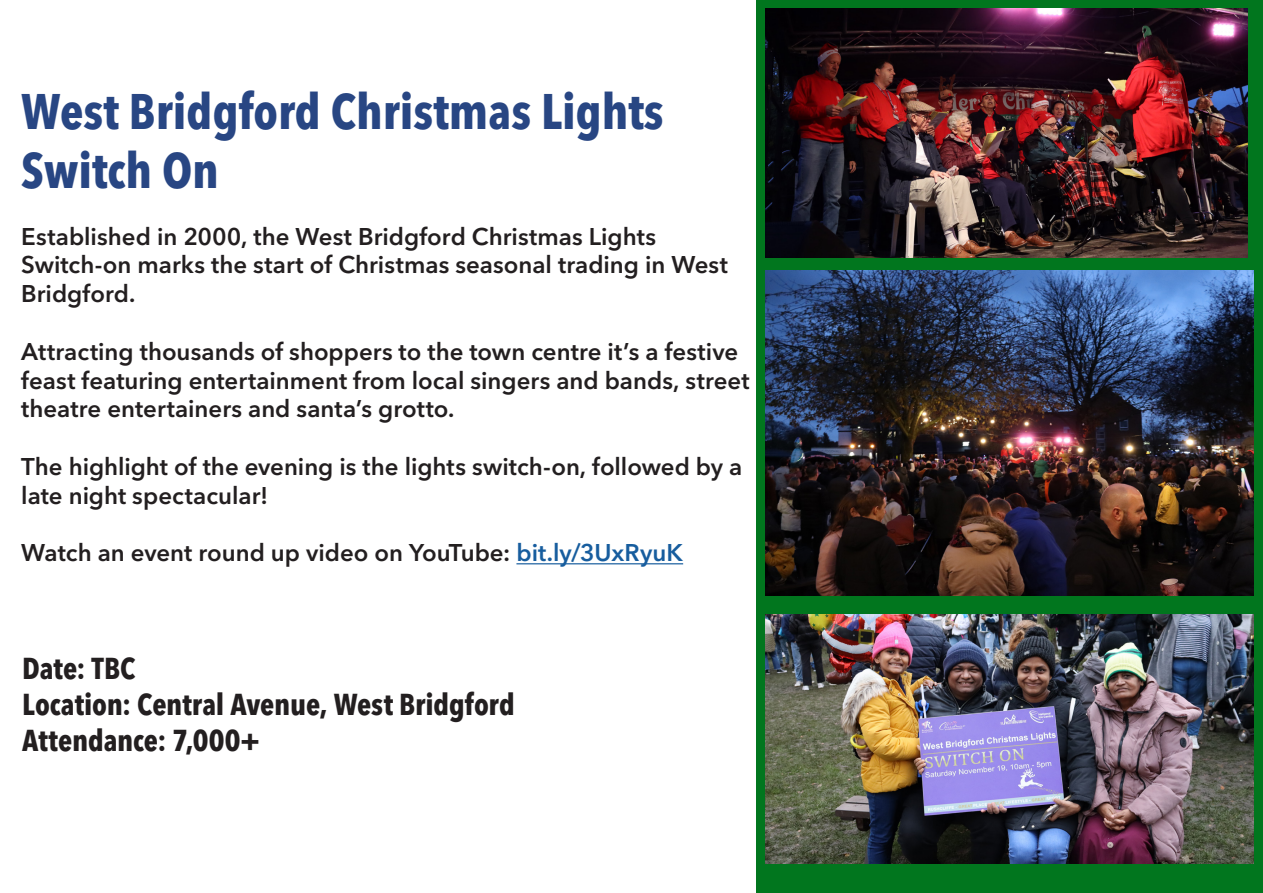
<style>
.page{position:relative;width:1263px;height:893px;background:#fff}
.page>*{position:absolute;margin:0;border:0;box-sizing:border-box;transform-origin:0 0}
.t1{font:700 condensed 49.5px/59.4px "Avenir Next LT Pro";color:#284683}
.t2{font:700 condensed 30px "Avenir Next LT Pro";letter-spacing:-.005em;color:#231f20}
.t3{font:600 24px/28.8px "Avenir Next LT Pro";color:#231f20}
.s1{color:#175d9e}
</style>
<div class="page">
<div style="left:757px;top:0;width:506px;height:893px;background:#01761e"></div>
<img style="left:766px;top:9px;width:481px;height:248px">
<img style="left:766px;top:270px;width:488px;height:325px">
<img style="left:766px;top:614px;width:488px;height:249px">
<hr style="left:516px;top:563px;width:167px;height:1px;background:#175d9e">
<p class="t1" style="left:21px;top:81px;width:644px">West Bridgford Christmas Lights<br>Switch On</p>
<p class="t3" style="left:21px;top:222px;width:708px">Established in 2000, the West Bridgford Christmas Lights<br>Switch-on marks the start of Christmas seasonal trading in West<br>Bridgford.</p>
<p class="t3" style="left:21px;top:337px;width:730px">Attracting thousands of shoppers to the town centre it’s a festive feast featuring entertainment from local singers and bands, street theatre entertainers and santa’s grotto.</p>
<p class="t3" style="left:21px;top:452px;width:723px">The highlight of the evening is the lights switch-on, followed by a late night spectacular!</p>
<p class="t3" style="left:21px;top:538px;width:663px">Watch an event round up video on YouTube: <span class="s1">bit.ly/3UxRyuK</span></p>
<p class="t2" style="left:22px;top:650px;width:115px">Date: TBC</p>
<p class="t2" style="left:22px;top:686px;width:494px">Location: Central Avenue, West Bridgford</p>
<p class="t2" style="left:22px;top:722px;width:239px">Attendance: 7,000+</p>
</div>
